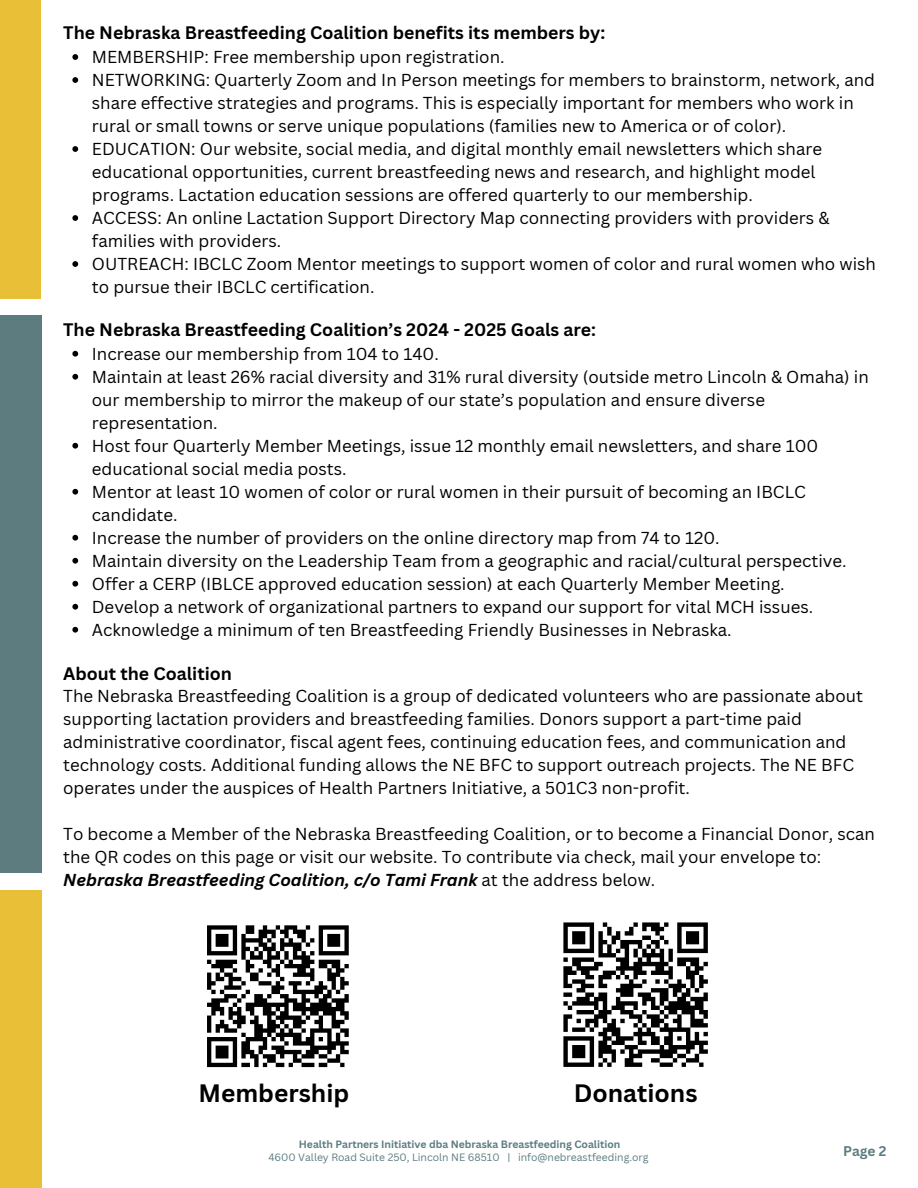
<style>
.page{position:relative;width:918px;height:1188px;background:#fff}
.page>*{position:absolute;margin:0;border:0;box-sizing:border-box;transform-origin:0 0}
.t1{font:700 24.6px "Canva Sans";color:#000}
.t2{font:700 17.7px "Canva Sans";color:#000}
.t3{font:16.8px/23px "Canva Sans";color:#000}
.t4{font:700 13.65px "Canva Sans";color:#5c7c80}
.t5{font:10.35px "Canva Sans";color:#5c7c80}
.t6{font:700 10.35px "Canva Sans";color:#5c7c80}
.s1{font-weight:700;font-style:italic}
</style>
<div class="page">
<div style="left:0;top:0;width:41px;height:298px;background:#eabf38"></div>
<div style="left:0;top:316px;width:42px;height:557px;background:#5c7c80"></div>
<div style="left:0;top:890px;width:42px;height:298px;background:#eabf38"></div>
<svg style="left:72px;top:54px;width:6px;height:6px"></svg>
<svg style="left:72px;top:77px;width:6px;height:6px"></svg>
<svg style="left:72px;top:146px;width:6px;height:6px"></svg>
<svg style="left:72px;top:215px;width:6px;height:6px"></svg>
<svg style="left:72px;top:261px;width:6px;height:6px"></svg>
<svg style="left:72px;top:351px;width:6px;height:6px"></svg>
<svg style="left:72px;top:374px;width:6px;height:6px"></svg>
<svg style="left:72px;top:443px;width:6px;height:6px"></svg>
<svg style="left:72px;top:489px;width:6px;height:6px"></svg>
<svg style="left:72px;top:535px;width:6px;height:6px"></svg>
<svg style="left:72px;top:558px;width:6px;height:6px"></svg>
<svg style="left:72px;top:581px;width:6px;height:6px"></svg>
<svg style="left:72px;top:604px;width:6px;height:6px"></svg>
<svg style="left:72px;top:627px;width:6px;height:6px"></svg>
<svg style="left:207px;top:925px;width:142px;height:143px"></svg>
<svg style="left:563px;top:922px;width:145px;height:145px"></svg>
<h3 class="t2" style="left:63px;top:20px;width:543px">The Nebraska Breastfeeding Coalition benefits its members by:</h3>
<h2 class="t3" style="left:92px;top:45px;width:414px">MEMBERSHIP: Free membership upon registration.</h2>
<p class="t3" style="left:92px;top:68px;width:785px">NETWORKING: Quarterly Zoom and In Person meetings for members to brainstorm, network, and share effective strategies and programs. This is especially important for members who work in rural or small towns or serve unique populations (families new to America or of color).</p>
<p class="t3" style="left:92px;top:137px;width:732px">EDUCATION: Our website, social media, and digital monthly email newsletters which share educational opportunities, current breastfeeding news and research, and highlight model programs. Lactation education sessions are offered quarterly to our membership.</p>
<p class="t3" style="left:92px;top:206px;width:739px">ACCESS: An online Lactation Support Directory Map connecting providers with providers &amp; families with providers.</p>
<p class="t3" style="left:92px;top:252px;width:786px">OUTREACH: IBCLC Zoom Mentor meetings to support women of color and rural women who wish to pursue their IBCLC certification.</p>
<p class="t2" style="left:63px;top:317px;width:534px">The Nebraska Breastfeeding Coalition’s 2024 - 2025 Goals are:</p>
<p class="t3" style="left:92px;top:342px;width:349px">Increase our membership from 104 to 140.</p>
<h2 class="t3" style="left:92px;top:365px;width:778px">Maintain at least 26% racial diversity and 31% rural diversity (outside metro Lincoln &amp; Omaha) in our membership to mirror the makeup of our state’s population and ensure diverse representation.</h2>
<p class="t3" style="left:92px;top:434px;width:728px">Host four Quarterly Member Meetings, issue 12 monthly email newsletters, and share 100 educational social media posts.</p>
<p class="t3" style="left:92px;top:480px;width:716px">Mentor at least 10 women of color or rural women in their pursuit of becoming an IBCLC candidate.</p>
<p class="t3" style="left:92px;top:526px;width:629px">Increase the number of providers on the online directory map from 74 to 120.</p>
<p class="t3" style="left:92px;top:549px;width:756px">Maintain diversity on the Leadership Team from a geographic and racial/cultural perspective.</p>
<p class="t3" style="left:92px;top:572px;width:694px">Offer a CERP (IBLCE approved education session) at each Quarterly Member Meeting.</p>
<p class="t3" style="left:92px;top:595px;width:723px">Develop a network of organizational partners to expand our support for vital MCH issues.</p>
<p class="t3" style="left:92px;top:618px;width:641px">Acknowledge a minimum of ten Breastfeeding Friendly Businesses in Nebraska.</p>
<h1 class="t2" style="left:63px;top:661px;width:170px">About the Coalition</h1>
<p class="t3" style="left:63px;top:684px;width:801px">The Nebraska Breastfeeding Coalition is a group of dedicated volunteers who are passionate about supporting lactation providers and breastfeeding families. Donors support a part-time paid administrative coordinator, fiscal agent fees, continuing education fees, and communication and technology costs. Additional funding allows the NE BFC to support outreach projects. The NE BFC operates under the auspices of Health Partners Initiative, a 501C3 non-profit.</p>
<p class="t3" style="left:63px;top:822px;width:813px">To become a Member of the Nebraska Breastfeeding Coalition, or to become a Financial Donor, scan the QR codes on this page or visit our website. To contribute via check, mail your envelope to:<br><span class="s1">Nebraska Breastfeeding Coalition, c/o Tami Frank</span> at the address below.</p>
<h2 class="t1" style="left:198px;top:1075px;width:152px">Membership</h2>
<h3 class="t1" style="left:574px;top:1075px;width:125px">Donations</h3>
<h1 class="t6" style="left:299px;top:1137px;width:323px">Health Partners Initiative dba Nebraska Breastfeeding Coalition</h1>
<p class="t5" style="left:268px;top:1150px;width:382px">4600 Valley Road Suite 250, Lincoln NE 68510 | info@nebreastfeeding.org</p>
<p class="t4" style="left:843px;top:1142px;width:45px">Page 2</p>
</div>
